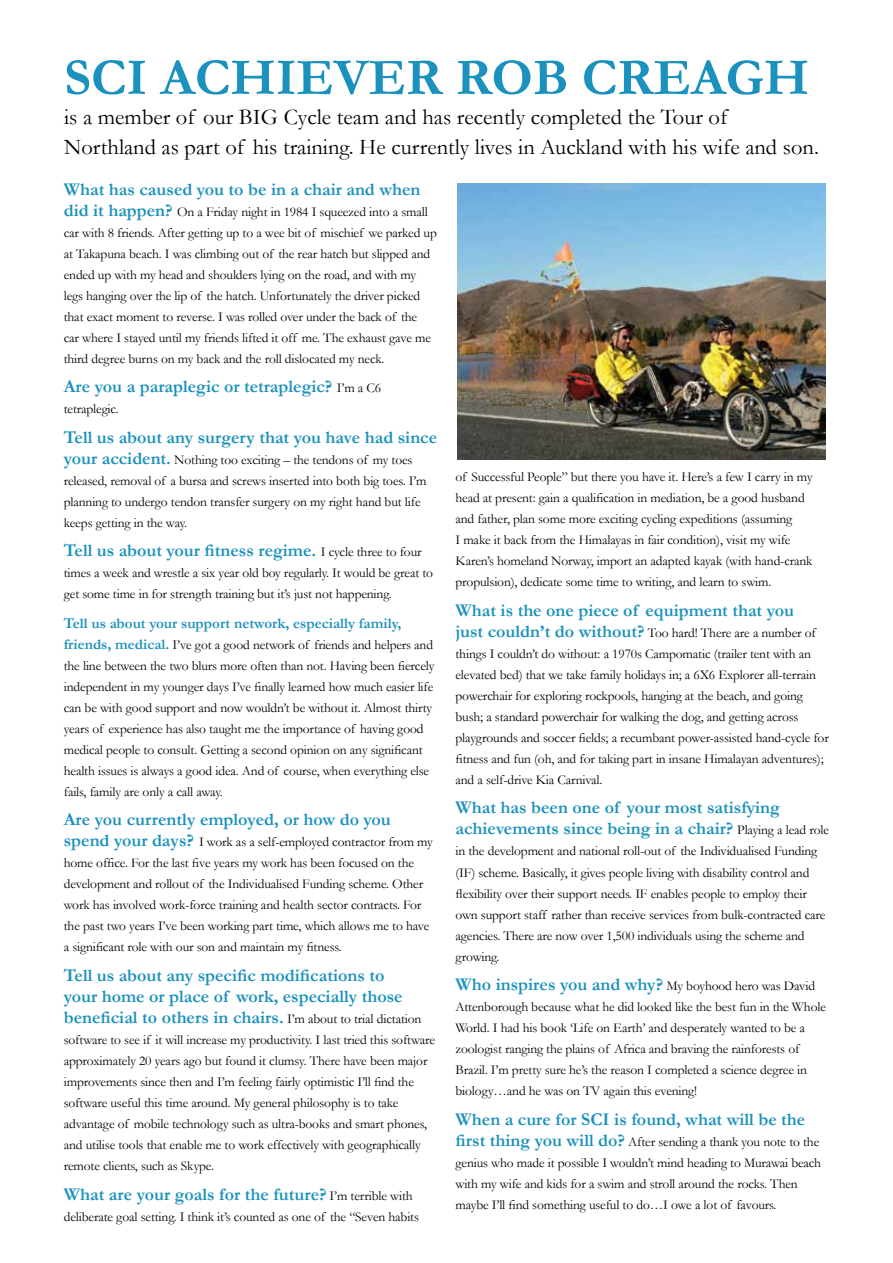
<style>
.page{position:relative;width:893px;height:1263px;background:#fff}
.page>*{position:absolute;margin:0;border:0;box-sizing:border-box;transform-origin:0 0}
.t1{font:700 52.5px "Garamond";color:#1b91bd}
.t2{font:22.5px/30px "Garamond";color:#000}
.t3{font:700 18px/21px "Garamond";color:#1b91bd}
.t4{font:700 15px "Garamond";color:#1b91bd}
.t5{font:13.5px/21px "Garamond";letter-spacing:-.01em;color:#000}
.s1{font-weight:700;font-size:18px;color:#1b91bd}
.s2{font-weight:400;font-size:13.5px;color:#000}
.s3{font-weight:700;font-size:15px;color:#1b91bd}
</style>
<div class="page">
<img style="left:457px;top:183px;width:368px;height:276px">
<h1 class="t1" style="left:64px;top:42px;width:746px">SCI ACHIEVER ROB CREAGH</h1>
<h2 class="t2" style="left:64px;top:102px;width:756px">is a member of our BIG Cycle team and has recently completed the Tour of<br>Northland as part of his training. He currently lives in Auckland with his wife and son.</h2>
<h3 class="t3" style="left:64px;top:179px;width:358px">What has caused you to be in a chair and when</h3>
<p class="t5" style="left:64px;top:201px;width:375px"><span class="s1">did it happen?</span> On a Friday night in 1984 I squeezed into a small car with 8 friends. After getting up to a wee bit of mischief we parked up at Takapuna beach. I was climbing out of the rear hatch but slipped and ended up with my head and shoulders lying on the road, and with my legs hanging over the lip of the hatch. Unfortunately the driver picked that exact moment to reverse. I was rolled over under the back of the<br>car where I stayed until my friends lifted it off me. The exhaust gave me third degree burns on my back and the roll dislocated my neck.</p>
<h3 class="t3" style="left:64px;top:376px;width:319px">Are you a paraplegic or tetraplegic? <span class="s2">I’m a C6</span></h3>
<p class="t5" style="left:64px;top:398px;width:56px">tetraplegic.</p>
<h3 class="t3" style="left:64px;top:427px;width:375px">Tell us about any surgery that you have had since</h3>
<p class="t5" style="left:64px;top:449px;width:364px"><span class="s1">your accident.</span> Nothing too exciting – the tendons of my toes released, removal of a bursa and screws inserted into both big toes. I’m planning to undergo tendon transfer surgery on my right hand but life keeps getting in the way.</p>
<h3 class="t3" style="left:64px;top:540px;width:359px">Tell us about your fitness regime. <span class="s2">I cycle three to four</span></h3>
<p class="t5" style="left:64px;top:562px;width:371px">times a week and wrestle a six year old boy regularly. It would be great to get some time in for strength training but it’s just not happening.</p>
<p class="t4" style="left:64px;top:613px;width:339px">Tell us about your support network, especially family,</p>
<p class="t5" style="left:64px;top:634px;width:372px"><span class="s3">friends, medical.</span> I’ve got a good network of friends and helpers and the line between the two blurs more often than not. Having been fiercely independent in my younger days I’ve finally learned how much easier life can be with good support and now wouldn’t be without it. Almost thirty years of experience has also taught me the importance of having good medical people to consult. Getting a second opinion on any significant health issues is always a good idea. And of course, when everything else fails, family are only a call away.</p>
<h3 class="t3" style="left:64px;top:809px;width:329px">Are you currently employed, or how do you</h3>
<p class="t5" style="left:64px;top:831px;width:371px"><span class="s1">spend your days?</span> I work as a self-employed contractor from my home office. For the last five years my work has been focused on the development and rollout of the Individualised Funding scheme. Other work has involved work-force training and health sector contracts. For the past two years I’ve been working part time, which allows me to have a significant role with our son and maintain my fitness.</p>
<h3 class="t3" style="left:64px;top:965px;width:359px">Tell us about any specific modifications to your home or place of work, especially those beneficial to others in chairs. <span class="s2">I’m about to trial dictation</span></h3>
<p class="t5" style="left:64px;top:1029px;width:373px">software to see if it will increase my productivity. I last tried this software approximately 20 years ago but found it clumsy. There have been major improvements since then and I’m feeling fairly optimistic I’ll find the software useful this time around. My general philosophy is to take advantage of mobile technology such as ultra-books and smart phones, and utilise tools that enable me to work effectively with geographically remote clients, such as Skype.</p>
<h3 class="t3" style="left:64px;top:1183px;width:350px">What are your goals for the future? <span class="s2">I’m terrible with</span></h3>
<p class="t5" style="left:64px;top:1205px;width:357px">deliberate goal setting. I think it’s counted as one of the “Seven habits</p>
<p class="t5" style="left:455px;top:466px;width:359px">of Successful People” but there you have it. Here’s a few I carry in my head at present: gain a qualification in mediation, be a good husband and father, plan some more exciting cycling expeditions (assuming<br>I make it back from the Himalayas in fair condition), visit my wife Karen’s homeland Norway, import an adapted kayak (with hand-crank propulsion), dedicate some time to writing, and learn to swim.</p>
<h3 class="t3" style="left:455px;top:600px;width:340px">What is the one piece of equipment that you</h3>
<p class="t5" style="left:455px;top:622px;width:375px"><span class="s1">just couldn’t do without?</span> Too hard! There are a number of things I couldn’t do without: a 1970s Campomatic (trailer tent with an elevated bed) that we take family holidays in; a 6X6 Explorer all-terrain powerchair for exploring rockpools, hanging at the beach, and going bush; a standard powerchair for walking the dog, and getting across playgrounds and soccer fields; a recumbant power-assisted hand-cycle for fitness and fun (oh, and for taking part in insane Himalayan adventures); and a self-drive Kia Carnival.</p>
<h3 class="t3" style="left:455px;top:797px;width:375px">What has been one of your most satisfying achievements since being in a chair? <span class="s2">Playing a lead role</span></h3>
<p class="t5" style="left:455px;top:840px;width:372px">in the development and national roll-out of the Individualised Funding (IF) scheme. Basically, it gives people living with disability control and flexibility over their support needs. IF enables people to employ their own support staff rather than receive services from bulk-contracted care agencies. There are now over 1,500 individuals using the scheme and growing.</p>
<h3 class="t3" style="left:455px;top:974px;width:361px">Who inspires you and why? <span class="s2">My boyhood hero was David</span></h3>
<p class="t5" style="left:455px;top:996px;width:372px">Attenborough because what he did looked like the best fun in the Whole World. I had his book ‘Life on Earth’ and desperately wanted to be a zoologist ranging the plains of Africa and braving the rainforests of Brazil. I’m pretty sure he’s the reason I completed a science degree in biology…and he was on TV again this evening!</p>
<h3 class="t3" style="left:455px;top:1108px;width:351px">When a cure for SCI is found, what will be the</h3>
<p class="t5" style="left:455px;top:1130px;width:367px"><span class="s1">first thing you will do?</span> After sending a thank you note to the genius who made it possible I wouldn’t mind heading to Murawai beach with my wife and kids for a swim and stroll around the rocks. Then maybe I’ll find something useful to do…I owe a lot of favours.</p>
</div>
